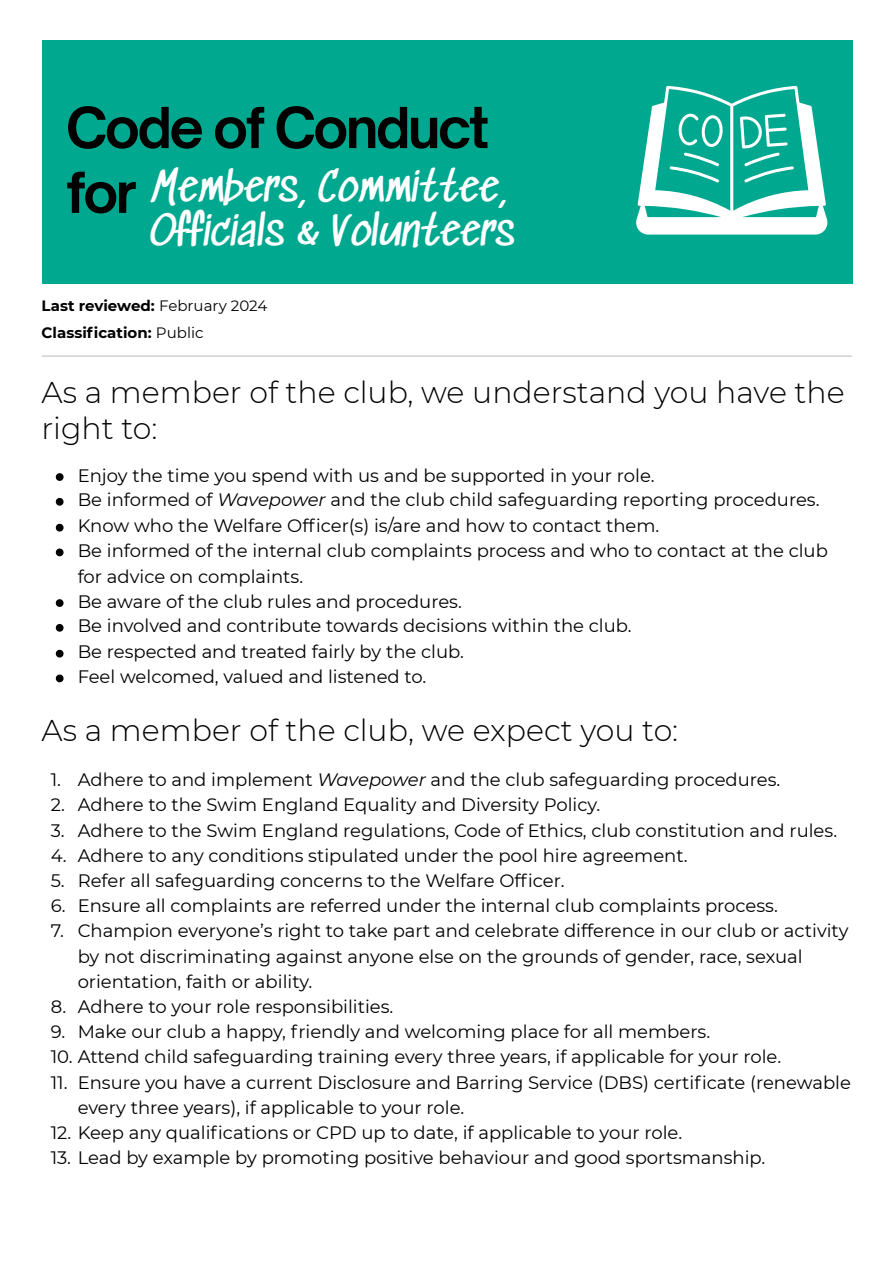
<style>
.page{position:relative;width:894px;height:1263px;background:#fff}
.page>*{position:absolute;margin:0;border:0;box-sizing:border-box;transform-origin:0 0}
.t1{font:700 54px/64.8px "Open Sauce One";letter-spacing:-.05em;color:#000}
.t2{font:40.65px/44.5px "Sedgwick Ave";color:#fff}
.t3{font:300 30px/36px "Montserrat";color:#000}
.t4{font:18px/25.3px "Montserrat";color:#000}
.t5{font:700 15px "Montserrat";color:#000}
.s1{font-weight:400}
.s2{font-style:italic}
</style>
<div class="page">
<div style="left:42px;top:40px;width:810px;height:244px;background:#00a88f"></div>
<svg style="left:636px;top:86px;width:191px;height:148px"></svg>
<hr style="left:42px;top:356px;width:809px;height:1px;background:#bfc3c8">
<svg style="left:56px;top:473px;width:7px;height:8px"></svg>
<svg style="left:56px;top:498px;width:7px;height:8px"></svg>
<svg style="left:56px;top:524px;width:7px;height:7px"></svg>
<svg style="left:56px;top:549px;width:7px;height:7px"></svg>
<svg style="left:56px;top:599px;width:7px;height:8px"></svg>
<svg style="left:56px;top:624px;width:7px;height:8px"></svg>
<svg style="left:56px;top:650px;width:7px;height:7px"></svg>
<svg style="left:56px;top:675px;width:7px;height:7px"></svg>
<p class="t1" style="left:66px;top:95px;width:425px">Code of Conduct for</p>
<p class="t2" style="left:150px;top:168px;width:366px">Members, Committee,<br>Officials &amp; Volunteers</p>
<h3 class="t5" style="left:42px;top:296px;width:227px">Last reviewed: <span class="s1">February 2024</span></h3>
<h3 class="t5" style="left:42px;top:323px;width:163px">Classification: <span class="s1">Public</span></h3>
<h1 class="t3" style="left:42px;top:374px;width:804px">As a member of the club, we understand you have the right to:</h1>
<p class="t4" style="left:78px;top:462px;width:578px">Enjoy the time you spend with us and be supported in your role.</p>
<p class="t4" style="left:78px;top:487px;width:743px">Be informed of <span class="s2">Wavepower</span> and the club child safeguarding reporting procedures.</p>
<p class="t4" style="left:78px;top:513px;width:583px">Know who the Welfare Officer(s) is/are and how to contact them.</p>
<p class="t4" style="left:78px;top:538px;width:751px;line-height:25.8px">Be informed of the internal club complaints process and who to contact at the club for advice on complaints.</p>
<p class="t4" style="left:78px;top:588px;width:385px">Be aware of the club rules and procedures.</p>
<p class="t4" style="left:78px;top:613px;width:555px">Be involved and contribute towards decisions within the club.</p>
<p class="t4" style="left:78px;top:639px;width:387px">Be respected and treated fairly by the club.</p>
<p class="t4" style="left:78px;top:664px;width:350px">Feel welcomed, valued and listened to.</p>
<h1 class="t3" style="left:42px;top:713px;width:638px">As a member of the club, we expect you to:</h1>
<p class="t4" style="left:51px;top:767px;width:731px">1. Adhere to and implement <span class="s2">Wavepower</span> and the club safeguarding procedures.</p>
<p class="t4" style="left:51px;top:792px;width:551px">2. Adhere to the Swim England Equality and Diversity Policy.</p>
<p class="t4" style="left:51px;top:818px;width:787px">3. Adhere to the Swim England regulations, Code of Ethics, club constitution and rules.</p>
<p class="t4" style="left:51px;top:843px;width:638px">4. Adhere to any conditions stipulated under the pool hire agreement.</p>
<p class="t4" style="left:51px;top:867px;width:515px">5. Refer all safeguarding concerns to the Welfare Officer.</p>
<p class="t4" style="left:51px;top:893px;width:728px">6. Ensure all complaints are referred under the internal club complaints process.</p>
<p class="t4" style="left:78px;top:918px;width:772px;text-indent:-27px">7. Champion everyone’s right to take part and celebrate difference in our club or activity by not discriminating against anyone else on the grounds of gender, race, sexual orientation, faith or ability.</p>
<p class="t4" style="left:51px;top:993px;width:344px">8. Adhere to your role responsibilities.</p>
<p class="t4" style="left:51px;top:1019px;width:660px">9. Make our club a happy, friendly and welcoming place for all members.</p>
<p class="t4" style="left:51px;top:1044px;width:732px">10. Attend child safeguarding training every three years, if applicable for your role.</p>
<p class="t4" style="left:78px;top:1070px;width:774px;line-height:24.8px;text-indent:-27px">11. Ensure you have a current Disclosure and Barring Service (DBS) certificate (renewable every three years), if applicable to your role.</p>
<p class="t4" style="left:51px;top:1119px;width:633px">12. Keep any qualifications or CPD up to date, if applicable to your role.</p>
<p class="t4" style="left:51px;top:1145px;width:716px">13. Lead by example by promoting positive behaviour and good sportsmanship.</p>
</div>
